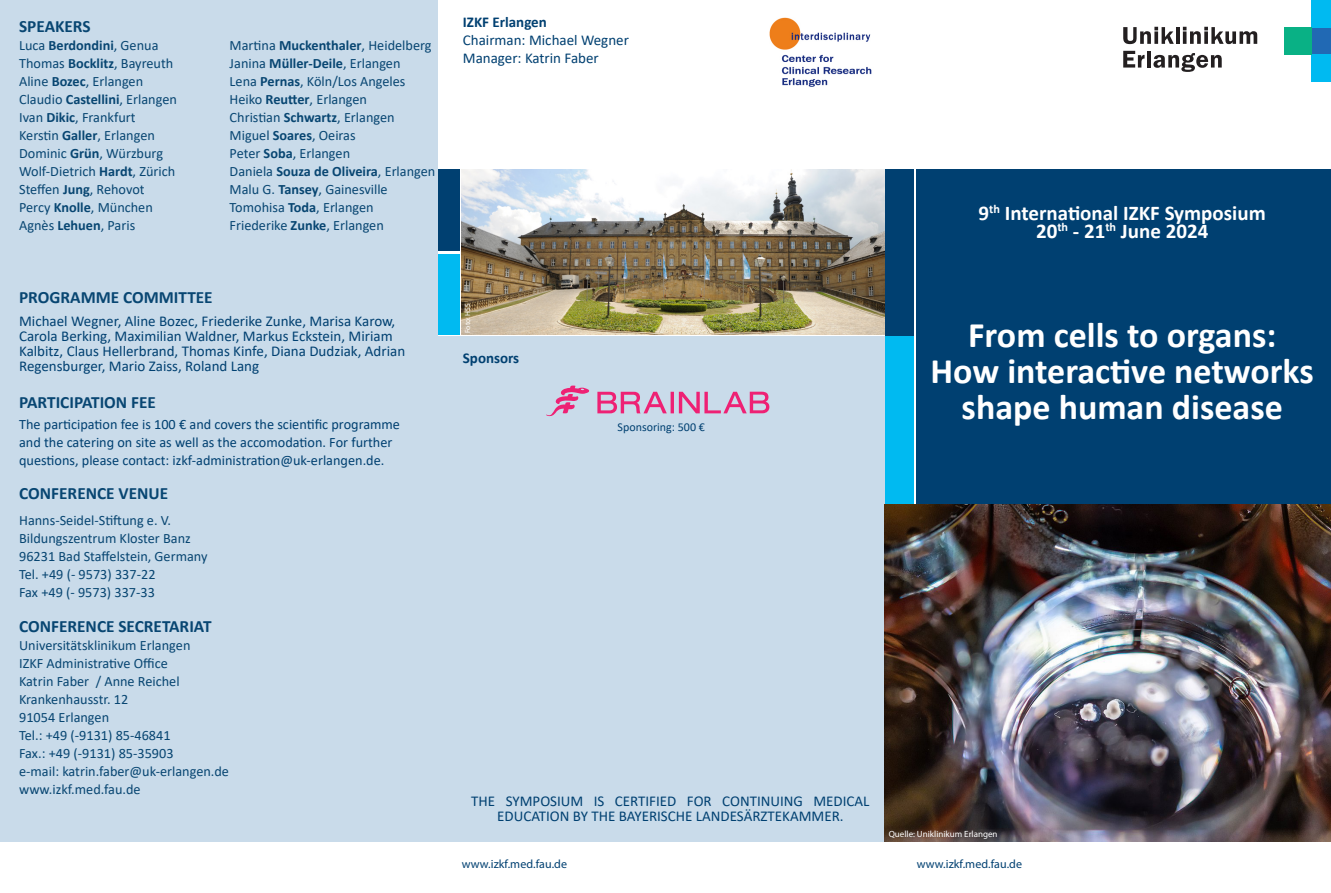
<style>
.page{position:relative;width:1331px;height:893px;background:#fff}
.page>*{position:absolute;margin:0;border:0;box-sizing:border-box;transform-origin:0 0}
.t1{font:700 36px/36px "Calibri";color:#fff;text-align:center}
.t2{font:700 21px/18px "Calibri";color:#fff;text-align:center}
.t3{font:700 17.25px "Calibri";color:#084672}
.Absatz_zwischen_zwei{font:15px/15px "Calibri";color:#004071}
.t4{font:700 15px "Calibri";color:#004071}
.Absatz_zwischen_zwei-2{font:14.25px/18px "Calibri";color:#084672}
.t5{font:14.25px/18px "Calibri";color:#004071}
.t6{font:12px "Myriad Pro";letter-spacing:.005em;color:#004071}
.Absatz_zwischen_zwei-3{font:12px "Calibri";color:#004071}
.t7{font:9px "Myriad Pro";color:#fff}
.t8{font:7.5px "Myriad Pro";color:#fff}
.s1{font-weight:700}
</style>
<div class="page">
<div style="left:0;top:0;width:438px;height:842px;background:#c9dbea"></div>
<div style="left:917px;top:167px;width:414px;height:337px;background:#004071"></div>
<div style="left:884px;top:168px;width:30px;height:169px;background:#004071"></div>
<div style="left:884px;top:0;width:447px;height:168px;background:#fff"></div>
<svg style="left:1123px;top:27px;width:51px;height:17px"></svg>
<hr style="left:1176px;top:27px;width:3px;height:17px;background:#231f20">
<svg style="left:1183px;top:27px;width:74px;height:17px"></svg>
<svg style="left:1123px;top:51px;width:21px;height:17px"></svg>
<hr style="left:1147px;top:51px;width:4px;height:17px;background:#231f20">
<svg style="left:1153px;top:53px;width:69px;height:19px"></svg>
<div style="left:1311px;top:27px;width:20px;height:27px;background:#2169b4"></div>
<div style="left:1311px;top:54px;width:20px;height:27px;background:#00baf1"></div>
<div style="left:1311px;top:0;width:20px;height:27px;background:#00baf1"></div>
<div style="left:1284px;top:27px;width:27px;height:27px;background:#09b185"></div>
<div style="left:884px;top:337px;width:30px;height:84px;background:#00baf1"></div>
<div style="left:884px;top:421px;width:30px;height:84px;background:#00baf1"></div>
<div style="left:438px;top:253px;width:21px;height:41px;background:#00baf1"></div>
<div style="left:438px;top:294px;width:21px;height:41px;background:#00baf1"></div>
<div style="left:438px;top:168px;width:21px;height:85px;background:#004071"></div>
<img style="left:462px;top:169px;width:422px;height:166px">
<hr style="left:438px;top:251px;width:22px;height:3px;background:#fff">
<img style="left:770px;top:17px;width:102px;height:70px">
<div style="left:438px;top:336px;width:446px;height:505px;background:#c9dbea"></div>
<img style="left:884px;top:504px;width:447px;height:338px">
<svg style="left:546px;top:385px;width:43px;height:32px"></svg>
<svg style="left:597px;top:392px;width:172px;height:21px"></svg>
<p class="t3" style="left:19px;top:14px;width:73px">SPEAKERS</p>
<p class="Absatz_zwischen_zwei-2" style="left:19px;top:36px;width:141px">Luca <span class="s1">Berdondini</span>, Genua</p>
<p class="Absatz_zwischen_zwei-2" style="left:19px;top:54px;width:156px">Thomas <span class="s1">Bocklitz</span>, Bayreuth</p>
<p class="Absatz_zwischen_zwei-2" style="left:19px;top:72px;width:126px">Aline <span class="s1">Bozec</span>, Erlangen</p>
<p class="Absatz_zwischen_zwei-2" style="left:19px;top:90px;width:159px">Claudio <span class="s1">Castellini</span>, Erlangen</p>
<p class="Absatz_zwischen_zwei-2" style="left:19px;top:108px;width:118px">Ivan <span class="s1">Dikic</span>, Frankfurt</p>
<p class="Absatz_zwischen_zwei-2" style="left:19px;top:126px;width:137px">Kerstin <span class="s1">Galler</span>, Erlangen</p>
<p class="Absatz_zwischen_zwei-2" style="left:19px;top:144px;width:145px">Dominic <span class="s1">Grün</span>, Würzburg</p>
<p class="Absatz_zwischen_zwei-2" style="left:19px;top:162px;width:158px">Wolf-Dietrich <span class="s1">Hardt</span>, Zürich</p>
<p class="Absatz_zwischen_zwei-2" style="left:19px;top:180px;width:127px">Steffen <span class="s1">Jung</span>, Rehovot</p>
<p class="Absatz_zwischen_zwei-2" style="left:19px;top:198px;width:135px">Percy <span class="s1">Knolle</span>, München</p>
<p class="Absatz_zwischen_zwei-2" style="left:19px;top:216px;width:118px">Agnès <span class="s1">Lehuen</span>, Paris</p>
<p class="Absatz_zwischen_zwei-2" style="left:230px;top:36px;width:203px">Martina <span class="s1">Muckenthaler</span>, Heidelberg</p>
<p class="Absatz_zwischen_zwei-2" style="left:230px;top:54px;width:172px">Janina <span class="s1">Müller-Deile</span>, Erlangen</p>
<p class="Absatz_zwischen_zwei-2" style="left:230px;top:72px;width:177px">Lena <span class="s1">Pernas</span>, Köln/Los Angeles<br>Heiko <span class="s1">Reutter</span>, Erlangen</p>
<p class="Absatz_zwischen_zwei-2" style="left:230px;top:108px;width:167px">Christian <span class="s1">Schwartz</span>, Erlangen</p>
<p class="Absatz_zwischen_zwei-2" style="left:230px;top:126px;width:128px">Miguel <span class="s1">Soares</span>, Oeiras</p>
<p class="Absatz_zwischen_zwei-2" style="left:230px;top:144px;width:122px">Peter <span class="s1">Soba</span>, Erlangen</p>
<p class="Absatz_zwischen_zwei-2" style="left:230px;top:162px;width:207px">Daniela <span class="s1">Souza de Oliveira</span>, Erlangen</p>
<p class="Absatz_zwischen_zwei-2" style="left:230px;top:180px;width:160px">Malu G. <span class="s1">Tansey</span>, Gainesville</p>
<p class="Absatz_zwischen_zwei-2" style="left:230px;top:198px;width:146px">Tomohisa <span class="s1">Toda</span>, Erlangen</p>
<p class="Absatz_zwischen_zwei-2" style="left:230px;top:216px;width:156px">Friederike <span class="s1">Zunke</span>, Erlangen</p>
<p class="t3" style="left:19px;top:285px;width:195px">PROGRAMME COMMITTEE</p>
<p class="Absatz_zwischen_zwei" style="left:19px;top:314px;width:388px">Michael Wegner, Aline Bozec, Friederike Zunke, Marisa Karow, Carola Berking, Maximilian Waldner, Markus Eckstein, Miriam Kalbitz, Claus Hellerbrand, Thomas Kinfe, Diana Dudziak, Adrian Regensburger, Mario Zaiss, Roland Lang</p>
<p class="t3" style="left:19px;top:390px;width:138px">PARTICIPATION FEE</p>
<p class="t5" style="left:19px;top:414px;width:382px">The participation fee is 100 € and covers the scientific programme and the catering on site as well as the accomodation. For further questions, please contact: izkf-administration@uk-erlangen.de.</p>
<p class="t3" style="left:19px;top:481px;width:151px">CONFERENCE VENUE</p>
<p class="Absatz_zwischen_zwei-2" style="left:19px;top:511px;width:190px">Hanns-Seidel-Stiftung e. V.<br>Bildungszentrum Kloster Banz<br>96231 Bad Staffelstein, Germany<br>Tel. +49 (- 9573) 337-22<br>Fax +49 (- 9573) 337-33</p>
<p class="t3" style="left:19px;top:614px;width:194px">CONFERENCE SECRETARIAT</p>
<p class="Absatz_zwischen_zwei-2" style="left:19px;top:636px;width:173px">Universitätsklinikum Erlangen</p>
<p class="Absatz_zwischen_zwei-2" style="left:19px;top:654px;width:150px">IZKF Administrative Office</p>
<p class="Absatz_zwischen_zwei-2" style="left:19px;top:672px;width:162px">Katrin Faber / Anne Reichel</p>
<p class="Absatz_zwischen_zwei-2" style="left:19px;top:690px;width:111px">Krankenhausstr. 12</p>
<p class="Absatz_zwischen_zwei-2" style="left:19px;top:708px;width:92px">91054 Erlangen</p>
<p class="Absatz_zwischen_zwei-2" style="left:19px;top:726px;width:153px">Tel.: +49 (-9131) 85-46841</p>
<p class="Absatz_zwischen_zwei-2" style="left:19px;top:744px;width:156px">Fax.: +49 (-9131) 85-35903</p>
<p class="Absatz_zwischen_zwei-2" style="left:19px;top:762px;width:211px">e-mail: katrin.faber@uk-erlangen.de</p>
<p class="Absatz_zwischen_zwei-2" style="left:19px;top:780px;width:123px">www.izkf.med.fau.de</p>
<p class="t4" style="left:463px;top:12px;width:85px">IZKF Erlangen</p>
<p class="Absatz_zwischen_zwei" style="left:463px;top:31px;width:168px;line-height:18px">Chairman: Michael Wegner<br>Manager: Katrin Faber</p>
<p class="t8" style="left:463px;top:333px;width:31px;rotate:-90deg">Foto: HSS</p>
<p class="t4" style="left:463px;top:348px;width:58px">Sponsors</p>
<p class="Absatz_zwischen_zwei-3" style="left:618px;top:419px;width:89px">Sponsoring: 500 €</p>
<p class="t2" style="left:979px;top:204px;width:289px">9<sup>th</sup> International IZKF Symposium<br>20<sup>th</sup> - 21<sup>th</sup> June 2024</p>
<p class="t1" style="left:930px;top:317px;width:385px">From cells to organs:<br>How interactive networks shape human disease</p>
<p class="Absatz_zwischen_zwei" style="left:471px;top:793px;width:400px;text-align:center">THE SYMPOSIUM IS CERTIFIED FOR CONTINUING MEDICAL<br>EDUCATION BY THE BAYERISCHE LANDESÄRZTEKAMMER.</p>
<p class="t7" style="left:889px;top:828px;width:110px">Quelle: Uniklinikum Erlangen</p>
<p class="t6" style="left:462px;top:856px;width:107px">www.izkf.med.fau.de</p>
<p class="t6" style="left:917px;top:856px;width:107px">www.izkf.med.fau.de</p>
</div>
